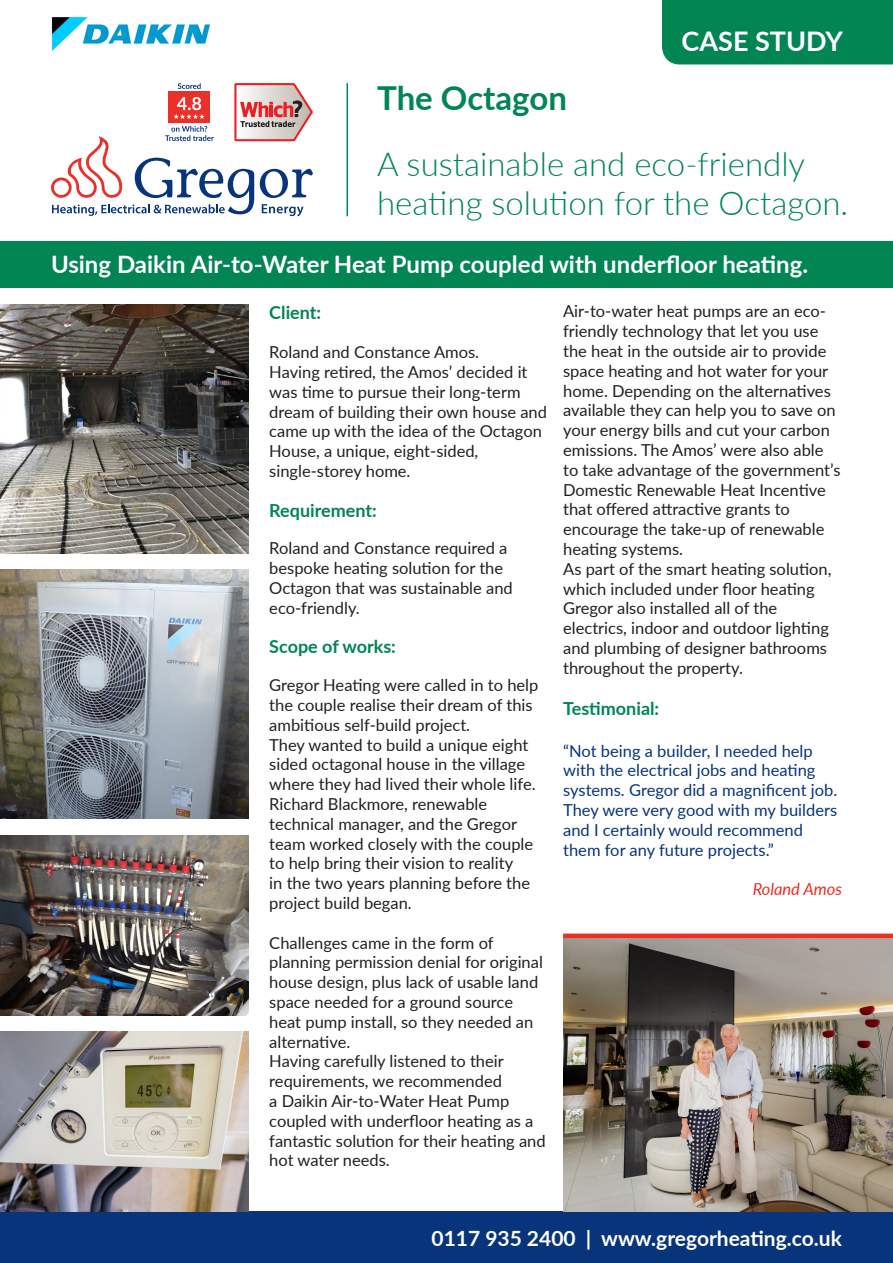
<style>
.page{position:relative;width:893px;height:1263px;background:#fff}
.page>*{position:absolute;margin:0;border:0;box-sizing:border-box;transform-origin:0 0}
.t1{font:300 33px/39.6px "Lato";color:#008553}
.t2{font:700 33px "Lato";color:#008553}
.t3{font:700 27px "Lato";color:#fff}
.t4{font:700 24px "Lato";color:#fff}
.t5{font:700 21px "Lato";color:#fff}
.t6{font:700 18px "Lato";color:#008553}
.t7{font:16.5px/19.8px "Lato";color:#231f20}
.t8{font:16.5px/19.8px "Lato";color:#08347b}
.t9{font:italic 16.5px "Lato";color:#ee2e22}
</style>
<div class="page">
<div style="left:662px;top:0;width:231px;height:64px;background:#008553"></div>
<div style="left:0;top:241px;width:893px;height:47px;background:#008553"></div>
<div style="left:0;top:1212px;width:893px;height:51px;background:#08347b"></div>
<img style="left:0;top:304px;width:249px;height:249px">
<img style="left:0;top:569px;width:249px;height:250px">
<img style="left:0;top:835px;width:249px;height:180px">
<img style="left:0;top:1031px;width:249px;height:181px">
<svg style="left:51px;top:83px;width:262px;height:133px"></svg>
<hr style="left:346px;top:83px;width:2px;height:133px;background:#008553">
<img style="left:51px;top:17px;width:159px;height:34px">
<img style="left:563px;top:938px;width:330px;height:274px">
<div style="left:563px;top:933px;width:330px;height:5px;background:#ee2e22"></div>
<p class="t3" style="left:682px;top:21px;width:163px">CASE STUDY</p>
<p class="t2" style="left:377px;top:73px;width:191px">The Octagon</p>
<p class="t1" style="left:377px;top:143px;width:473px">A sustainable and eco-friendly heating solution for the Octagon.</p>
<p class="t4" style="left:51px;top:246px;width:758px">Using Daikin Air-to-Water Heat Pump coupled with underfloor heating.</p>
<p class="t6" style="left:269px;top:299px;width:53px">Client:</p>
<p class="t7" style="left:269px;top:342px;width:211px">Roland and Constance Amos.</p>
<p class="t7" style="left:269px;top:361px;width:279px">Having retired, the Amos’ decided it was time to pursue their long-term dream of building their own house and came up with the idea of the Octagon House, a unique, eight-sided,</p>
<p class="t7" style="left:269px;top:460px;width:143px">single-storey home.</p>
<p class="t6" style="left:269px;top:497px;width:109px">Requirement:</p>
<p class="t7" style="left:269px;top:538px;width:245px">Roland and Constance required a bespoke heating solution for the<br>Octagon that was sustainable and</p>
<p class="t7" style="left:269px;top:597px;width:92px">eco-friendly.</p>
<p class="t6" style="left:269px;top:634px;width:128px">Scope of works:</p>
<p class="t7" style="left:269px;top:675px;width:271px">Gregor Heating were called in to help the couple realise their dream of this ambitious self-build project.</p>
<p class="t7" style="left:269px;top:734px;width:268px">They wanted to build a unique eight sided octagonal house in the village where they had lived their whole life.</p>
<p class="t7" style="left:269px;top:793px;width:265px">Richard Blackmore, renewable technical manager, and the Gregor team worked closely with the couple to help bring their vision to reality<br>in the two years planning before the project build began.</p>
<p class="t7" style="left:269px;top:932px;width:275px">Challenges came in the form of planning permission denial for original house design, plus lack of usable land space needed for a ground source heat pump install, so they needed an alternative.</p>
<p class="t7" style="left:269px;top:1051px;width:278px">Having carefully listened to their requirements, we recommended<br>a Daikin Air-to-Water Heat Pump coupled with underfloor heating as a fantastic solution for their heating and hot water needs.</p>
<p class="t7" style="left:563px;top:301px;width:279px">Air-to-water heat pumps are an eco&shy;friendly technology that let you use the heat in the outside air to provide space heating and hot water for your home. Depending on the alternatives available they can help you to save on your energy bills and cut your carbon emissions. The Amos’ were also able to take advantage of the government’s Domestic Renewable Heat Incentive that offered attractive grants to encourage the take-up of renewable heating systems.</p>
<p class="t7" style="left:563px;top:558px;width:270px">As part of the smart heating solution, which included under floor heating Gregor also installed all of the electrics, indoor and outdoor lighting and plumbing of designer bathrooms throughout the property.</p>
<p class="t6" style="left:563px;top:695px;width:98px">Testimonial:</p>
<p class="t8" style="left:563px;top:740px;width:276px">“Not being a builder, I needed help with the electrical jobs and heating systems. Gregor did a magnificent job.<br>They were very good with my builders and I certainly would recommend them for any future projects.”</p>
<p class="t9" style="left:753px;top:877px;width:91px">Roland Amos</p>
<p class="t5" style="left:431px;top:1223px;width:412px">0117 935 2400 | www.gregorheating.co.uk</p>
</div>
